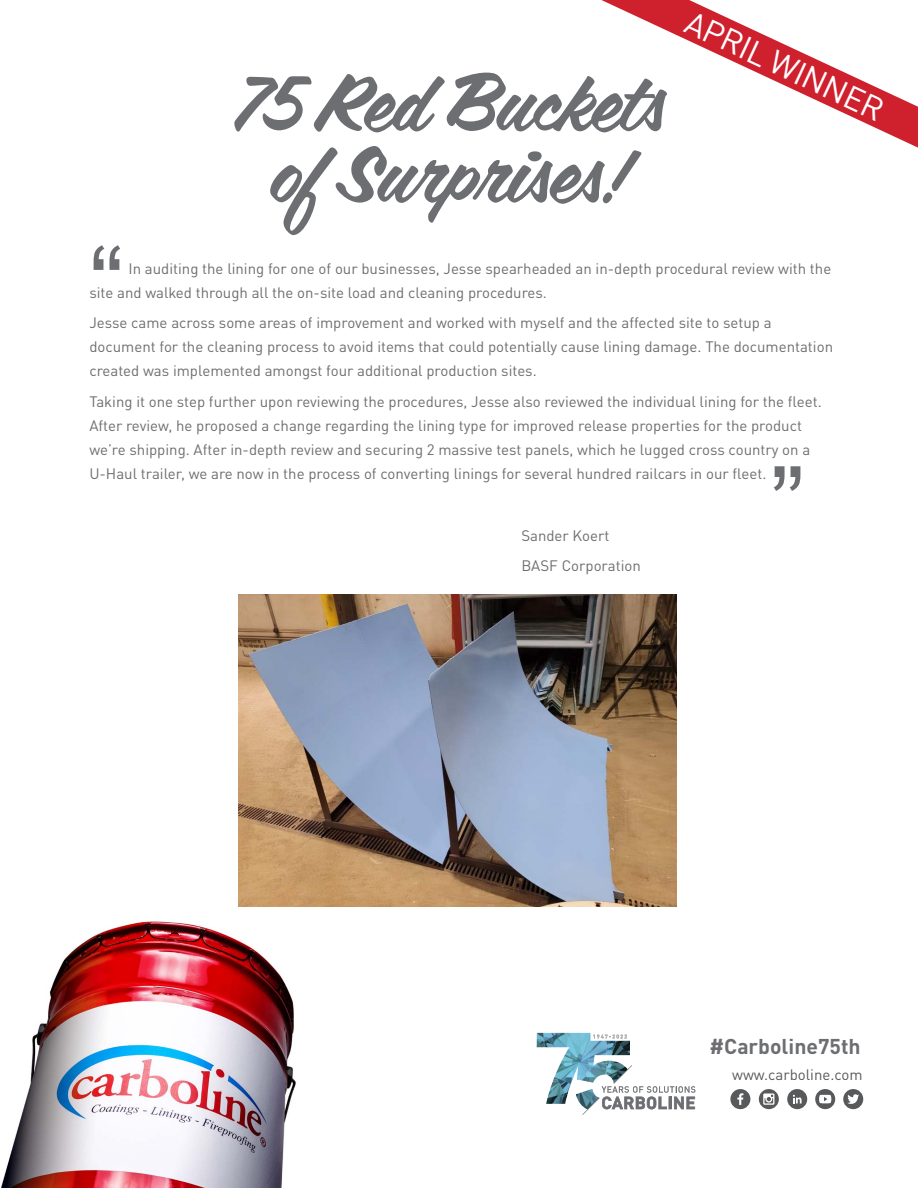
<style>
.page{position:relative;width:918px;height:1188px;background:#fff}
.page>*{position:absolute;margin:0;border:0;box-sizing:border-box;transform-origin:0 0}
.t1{font:105px "Arial";color:#6d6e71}
.t2{font:78.75px/71.4px "Coffee Service";color:#6d6e71;text-align:center}
.t3{font:32.25px "DIN Pro";color:#fff}
.t4{font:700 21.15px "DIN Pro";color:#6d6e71}
.t5{font:15px/24px "DIN Pro";color:#6d6e71}
.t6{font:15px "DIN Pro";color:#58595b}
</style>
<div class="page">
<img style="left:1px;top:906px;width:314px;height:282px">
<svg style="left:601px;top:0;width:317px;height:148px"></svg>
<img style="left:537px;top:1033px;width:70px;height:71px">
<img style="left:607px;top:1041px;width:23px;height:24px">
<svg style="left:593px;top:1034px;width:34px;height:5px"></svg>
<svg style="left:582px;top:1065px;width:113px;height:50px"></svg>
<div style="left:759px;top:1089px;width:20px;height:20px;background:#58595b;border-radius:50%"></div>
<svg style="left:763px;top:1093px;width:11px;height:12px"></svg>
<div style="left:730px;top:1089px;width:20px;height:20px;background:#58595b;border-radius:50%"></div>
<svg style="left:737px;top:1093px;width:6px;height:12px"></svg>
<div style="left:843px;top:1089px;width:20px;height:20px;background:#58595b;border-radius:50%"></div>
<svg style="left:847px;top:1094px;width:12px;height:10px"></svg>
<div style="left:787px;top:1089px;width:20px;height:20px;background:#58595b;border-radius:50%"></div>
<svg style="left:793px;top:1095px;width:9px;height:8px"></svg>
<svg style="left:815px;top:1089px;width:20px;height:20px"></svg>
<svg style="left:819px;top:1095px;width:12px;height:8px"></svg>
<img style="left:238px;top:594px;width:438px;height:312px">
<h2 class="t2" style="left:233px;top:71px;width:433px">75 Red Buckets of Surprises!</h2>
<h3 class="t3" style="left:698px;top:-3px;width:216px;rotate:25deg">APRIL WINNER</h3>
<h1 class="t1" style="left:89px;top:216px;width:36px">“</h1>
<p class="t5" style="left:89px;top:255px;width:743px;text-indent:39px">In auditing the lining for one of our businesses, Jesse spearheaded an in-depth procedural review with the site and walked through all the on-site load and cleaning procedures.</p>
<p class="t5" style="left:89px;top:310px;width:745px">Jesse came across some areas of improvement and worked with myself and the affected site to setup a document for the cleaning process to avoid items that could potentially cause lining damage. The documentation created was implemented amongst four additional production sites.</p>
<p class="t5" style="left:89px;top:388px;width:734px">Taking it one step further upon reviewing the procedures, Jesse also reviewed the individual lining for the fleet.<br>After review, he proposed a change regarding the lining type for improved release properties for the product we’re shipping. After in-depth review and securing 2 massive test panels, which he lugged cross country on a U-Haul trailer, we are now in the process of converting linings for several hundred railcars in our fleet.</p>
<h1 class="t1" style="left:770px;top:437px;width:36px">”</h1>
<p class="t5" style="left:521px;top:522px;width:90px">Sander Koert</p>
<p class="t5" style="left:521px;top:553px;width:121px">BASF Corporation</p>
<h3 class="t4" style="left:710px;top:1028px;width:153px">#Carboline75th</h3>
<p class="t6" style="left:732px;top:1063px;width:132px">www.carboline.com</p>
</div>
